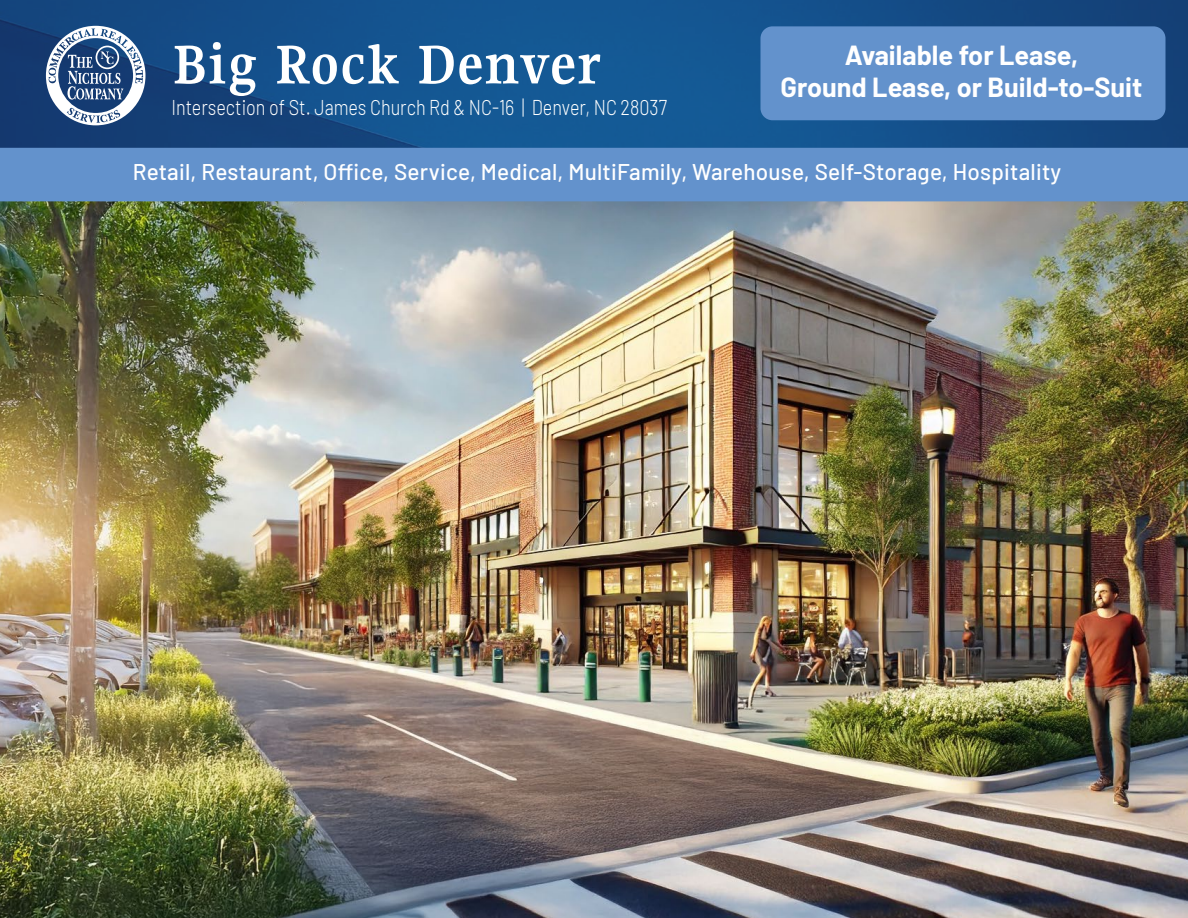
<style>
.page{position:relative;width:1188px;height:918px;background:#fff}
.page>*{position:absolute;margin:0;border:0;box-sizing:border-box;transform-origin:0 0}
.t1{font:700 60px "Gupter";letter-spacing:.03em;color:#fff}
.t2{font:700 27px/31.5px "Barlow";color:#fff;text-align:center}
.t3{font:500 22.65px "Barlow";letter-spacing:.01em;color:#fff}
.t4{font:300 21.45px "Barlow";color:#fff;scale:.84 1}
</style>
<div class="page">
<svg style="left:0;top:0;width:1188px;height:148px;background:#144f89"></svg>
<img style="left:0;top:201px;width:1188px;height:717px">
<div style="left:760px;top:26px;width:406px;height:94px;background:#6392cc;border-radius:12px"></div>
<div style="left:0;top:148px;width:1188px;height:53px;background:#6392cc"></div>
<svg style="left:46px;top:26px;width:100px;height:99px"></svg>
<h1 class="t1" style="left:172px;top:33px;width:431px">Big Rock Denver</h1>
<p class="t4" style="left:171px;top:92px;width:592px">Intersection of St. James Church Rd &amp; NC-16 | Denver, NC 28037</p>
<p class="t2" style="left:781px;top:38px;width:363px">Available for Lease,<br>Ground Lease, or Build-to-Suit</p>
<p class="t3" style="left:133px;top:156px;width:930px">Retail, Restaurant, Office, Service, Medical, MultiFamily, Warehouse, Self-Storage, Hospitality</p>
</div>
